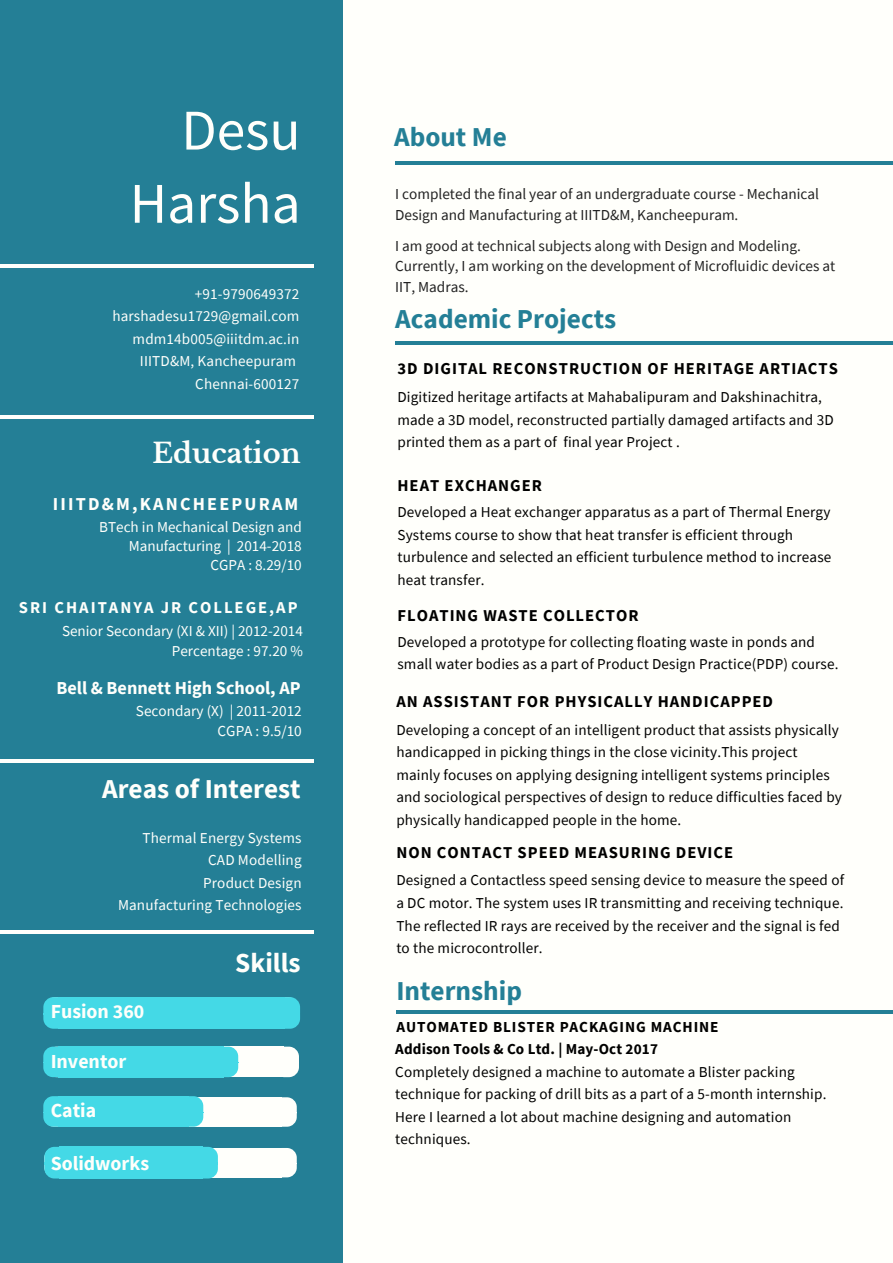
<style>
.page{position:relative;width:893px;height:1263px;background:#fffffb}
.page>*{position:absolute;margin:0;border:0;box-sizing:border-box;transform-origin:0 0}
.t1{font:57.6px/73.2px "Source Sans Pro";color:#fffffb;text-align:right}
.t2{font:700 27.3px "Source Sans Pro";color:#247f96}
.t3{font:700 27.3px "Source Sans Pro";color:#fffffb}
.t4{font:700 27.3px "Libre Baskerville";color:#fffffb}
.t5{font:700 19.8px "Source Sans Pro";color:#fffffb}
.t6{font:700 18.15px "Source Sans Pro";color:#fffffb}
.t7{font:700 18.15px "Source Sans Pro";letter-spacing:.12em;color:#fffffb}
.t8{font:700 16.5px "Source Sans Pro";letter-spacing:.06em;color:#000}
.t9{font:700 16.5px "Source Sans Pro";letter-spacing:.12em;color:#fffffb}
.t10{font:15.3px/20.2px "Source Sans Pro";color:#222}
.t11{font:15.3px/20.2px "Source Sans Pro";color:#fffffb;text-align:right}
.t12{font:700 15.3px "Source Sans Pro";letter-spacing:.06em;color:#000}
.t13{font:15.15px/22.5px "Source Sans Pro";letter-spacing:.01em;color:#000}
.t14{font:15.15px/22.5px "Source Sans Pro";letter-spacing:.01em;color:#fffffb;text-align:right}
.t15{font:700 15.15px "Source Sans Pro";letter-spacing:.01em;color:#000}
</style>
<div class="page">
<div style="left:0;top:0;width:342px;height:1263px;background:#247f96"></div>
<hr style="left:396px;top:161px;width:497px;height:3px;background:#247f96">
<hr style="left:396px;top:341px;width:497px;height:4px;background:#247f96">
<hr style="left:0;top:265px;width:313px;height:3px;background:#fffffb">
<hr style="left:0;top:415px;width:313px;height:4px;background:#fffffb">
<hr style="left:397px;top:1010px;width:496px;height:3px;background:#247f96">
<hr style="left:0;top:759px;width:313px;height:3px;background:#fffffb">
<hr style="left:0;top:930px;width:313px;height:3px;background:#fffffb">
<div style="left:62px;top:1047px;width:222px;height:16px;background:#fffffb"></div>
<div style="left:62px;top:1062px;width:222px;height:15px;background:#fffffb"></div>
<svg style="left:284px;top:1047px;width:15px;height:30px"></svg>
<div style="left:58px;top:1046px;width:165px;height:17px;background:#44d9e6"></div>
<div style="left:58px;top:1063px;width:165px;height:14px;background:#44d9e6"></div>
<svg style="left:43px;top:1046px;width:15px;height:31px"></svg>
<svg style="left:223px;top:1046px;width:15px;height:31px"></svg>
<div style="left:59px;top:1097px;width:223px;height:16px;background:#fffffb"></div>
<div style="left:59px;top:1112px;width:223px;height:15px;background:#fffffb"></div>
<svg style="left:282px;top:1097px;width:15px;height:30px"></svg>
<div style="left:58px;top:1096px;width:131px;height:16px;background:#44d9e6"></div>
<div style="left:58px;top:1112px;width:131px;height:15px;background:#44d9e6"></div>
<svg style="left:43px;top:1096px;width:15px;height:31px"></svg>
<svg style="left:189px;top:1096px;width:14px;height:31px"></svg>
<div style="left:59px;top:1148px;width:223px;height:16px;background:#fffffb"></div>
<div style="left:59px;top:1163px;width:223px;height:14px;background:#fffffb"></div>
<svg style="left:282px;top:1148px;width:15px;height:29px"></svg>
<hr style="left:59px;top:1162px;width:144px;height:3px;background:#44d9e6">
<div style="left:59px;top:1147px;width:144px;height:16px;background:#44d9e6"></div>
<div style="left:59px;top:1164px;width:144px;height:14px;background:#44d9e6"></div>
<svg style="left:44px;top:1147px;width:15px;height:31px"></svg>
<svg style="left:203px;top:1147px;width:19px;height:31px"></svg>
<div style="left:59px;top:997px;width:226px;height:17px;background:#44d9e6"></div>
<div style="left:59px;top:1014px;width:226px;height:15px;background:#44d9e6"></div>
<svg style="left:43px;top:997px;width:16px;height:32px"></svg>
<svg style="left:285px;top:997px;width:15px;height:32px"></svg>
<h1 class="t1" style="left:130px;top:92px;width:172px">Desu<br>Harsha</h1>
<p class="t14" style="left:112px;top:282px;width:188px">+91-9790649372 harshadesu1729@gmail.com mdm14b005@iiitdm.ac.in<br>IIITD&amp;M, Kancheepuram<br>Chennai-600127</p>
<h2 class="t4" style="left:152px;top:436px;width:150px">Education</h2>
<p class="t7" style="left:53px;top:492px;width:247px">IIITD&amp;M,KANCHEEPURAM</p>
<p class="t14" style="left:99px;top:517px;width:204px;line-height:19.2px">BTech in Mechanical Design and<br>Manufacturing | 2014-2018<br>CGPA : 8.29/10</p>
<p class="t9" style="left:19px;top:596px;width:280px">SRI CHAITANYA JR COLLEGE,AP</p>
<p class="t14" style="left:62px;top:620px;width:242px;line-height:20.2px">Senior Secondary (XI &amp; XII) | 2012-2014<br>Percentage : 97.20 %</p>
<p class="t6" style="left:56px;top:676px;width:246px">Bell &amp; Bennett High School, AP</p>
<p class="t11" style="left:136px;top:701px;width:167px">Secondary (X) | 2011-2012<br>CGPA : 9.5/10</p>
<h2 class="t3" style="left:102px;top:771px;width:200px">Areas of Interest</h2>
<p class="t14" style="left:118px;top:826px;width:185px">Thermal Energy Systems<br>CAD Modelling<br>Product Design<br>Manufacturing Technologies</p>
<h3 class="t5" style="left:51px;top:998px;width:95px">Fusion 360</h3>
<h3 class="t5" style="left:51px;top:1048px;width:77px">Inventor</h3>
<h3 class="t5" style="left:51px;top:1097px;width:47px">Catia</h3>
<h3 class="t5" style="left:51px;top:1150px;width:100px">Solidworks</h3>
<h2 class="t3" style="left:235px;top:945px;width:67px">Skills</h2>
<h2 class="t2" style="left:394px;top:120px;width:114px">About Me</h2>
<p class="t10" style="left:395px;top:184px;width:425px">I completed the final year of an undergraduate course - Mechanical<br>Design and Manufacturing at IIITD&amp;M, Kancheepuram.</p>
<p class="t10" style="left:395px;top:236px;width:442px">I am good at technical subjects along with Design and Modeling.<br>Currently, I am working on the development of Microfluidic devices at<br>IIT, Madras.</p>
<h2 class="t2" style="left:395px;top:301px;width:223px">Academic Projects</h2>
<p class="t8" style="left:397px;top:357px;width:442px">3D DIGITAL RECONSTRUCTION OF HERITAGE ARTIACTS</p>
<p class="t13" style="left:397px;top:386px;width:438px">Digitized heritage artifacts at Mahabalipuram and Dakshinachitra, made a 3D model, reconstructed partially damaged artifacts and 3D printed them as a part of final year Project .</p>
<p class="t8" style="left:397px;top:475px;width:146px">HEAT EXCHANGER</p>
<p class="t13" style="left:397px;top:501px;width:435px">Developed a Heat exchanger apparatus as a part of Thermal Energy Systems course to show that heat transfer is efficient through turbulence and selected an efficient turbulence method to increase heat transfer.</p>
<p class="t8" style="left:397px;top:604px;width:242px">FLOATING WASTE COLLECTOR</p>
<p class="t13" style="left:397px;top:630px;width:442px">Developed a prototype for collecting floating waste in ponds and small water bodies as a part of Product Design Practice(PDP) course.</p>
<p class="t8" style="left:396px;top:691px;width:378px">AN ASSISTANT FOR PHYSICALLY HANDICAPPED</p>
<p class="t13" style="left:396px;top:718px;width:447px">Developing a concept of an intelligent product that assists physically handicapped in picking things in the close vicinity.This project mainly focuses on applying designing intelligent systems principles and sociological perspectives of design to reduce difficulties faced by physically handicapped people in the home.</p>
<p class="t8" style="left:396px;top:842px;width:338px">NON CONTACT SPEED MEASURING DEVICE</p>
<p class="t13" style="left:396px;top:869px;width:449px">Designed a Contactless speed sensing device to measure the speed of a DC motor. The system uses IR transmitting and receiving technique.<br>The reflected IR rays are received by the receiver and the signal is fed to the microcontroller.</p>
<h2 class="t2" style="left:396px;top:973px;width:127px">Internship</h2>
<p class="t15" style="left:395px;top:1039px;width:264px">Addison Tools &amp; Co Ltd. | May-Oct 2017</p>
<p class="t13" style="left:395px;top:1060px;width:433px">Completely designed a machine to automate a Blister packing technique for packing of drill bits as a part of a 5-month internship.<br>Here I learned a lot about machine designing and automation techniques.</p>
<p class="t12" style="left:396px;top:1017px;width:324px">AUTOMATED BLISTER PACKAGING MACHINE</p>
</div>
